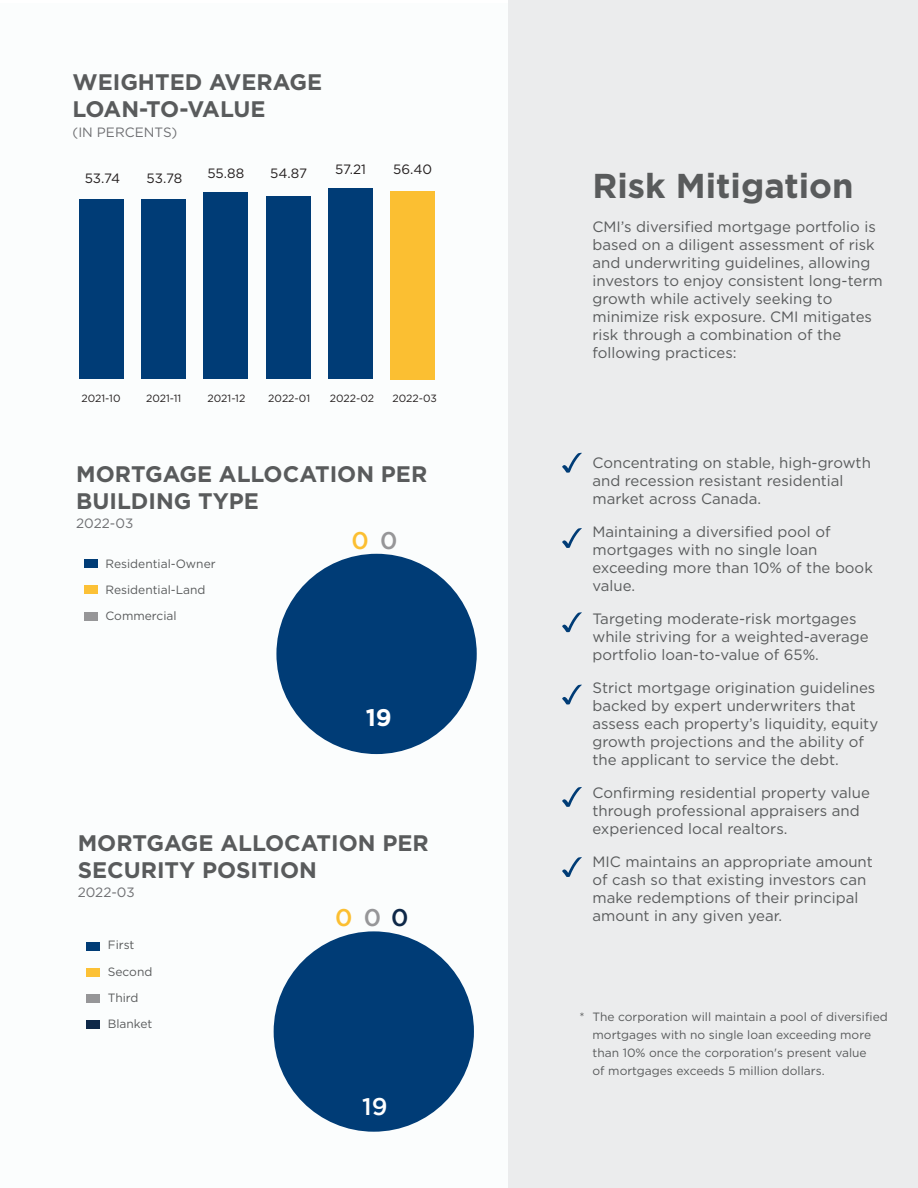
<style>
.page{position:relative;width:918px;height:1188px;background:#fff}
.page>*{position:absolute;margin:0;border:0;box-sizing:border-box;transform-origin:0 0}
.t1{font:700 34.5px "Gotham";color:#595b5c}
.t2{font:500 24px "Gotham";color:#fbbf32}
.t3{font:500 24px "Gotham";color:#fff}
.t4{font:700 24px "Gotham";color:#fff}
.t5{font:700 22.5px/27px "Gotham";color:#595b5c}
.t6{font:15px/18px "Gotham";color:#595b5c}
.t7{font:13.5px "Gotham";color:#241f1f}
.t8{font:13.5px "Gotham";color:#6f7073}
.t9{font:12px/26.2px "Gotham";color:#595b5c}
.t10{font:10.5px "Gotham";color:#241f1f}
.s1{color:#969698}
.s2{color:#0e2848}
</style>
<div class="page">
<div style="left:0;top:4px;width:917px;height:1184px;background:#fbfdfd"></div>
<div style="left:509px;top:0;width:409px;height:1188px;background:#ebeced"></div>
<div style="left:274px;top:931px;width:200px;height:201px;background:#003c76;border-radius:100px"></div>
<div style="left:87px;top:969px;width:13px;height:8px;background:#fcc136"></div>
<div style="left:87px;top:994px;width:13px;height:8px;background:#969698"></div>
<div style="left:87px;top:1020px;width:13px;height:8px;background:#0e2848"></div>
<div style="left:87px;top:943px;width:13px;height:8px;background:#003c76"></div>
<div style="left:276px;top:554px;width:201px;height:200px;background:#003c76;border-radius:100px"></div>
<svg style="left:562px;top:453px;width:20px;height:20px"></svg>
<svg style="left:562px;top:528px;width:20px;height:20px"></svg>
<svg style="left:562px;top:612px;width:20px;height:20px"></svg>
<svg style="left:562px;top:685px;width:20px;height:19px"></svg>
<svg style="left:562px;top:787px;width:20px;height:20px"></svg>
<svg style="left:562px;top:857px;width:20px;height:20px"></svg>
<div style="left:79px;top:200px;width:45px;height:179px;background:#003c76"></div>
<div style="left:141px;top:200px;width:45px;height:179px;background:#003c76"></div>
<div style="left:203px;top:193px;width:45px;height:186px;background:#003c76"></div>
<div style="left:266px;top:196px;width:45px;height:183px;background:#003c76"></div>
<div style="left:328px;top:188px;width:45px;height:191px;background:#003c76"></div>
<div style="left:390px;top:191px;width:45px;height:188px;background:#fbbf32"></div>
<div style="left:84px;top:559px;width:13px;height:8px;background:#003c76"></div>
<div style="left:84px;top:585px;width:13px;height:9px;background:#fcc136"></div>
<div style="left:84px;top:612px;width:13px;height:8px;background:#969698"></div>
<h3 class="t5" style="left:72px;top:69px;width:251px">WEIGHTED AVERAGE<br>LOAN-TO-VALUE</h3>
<p class="t8" style="left:72px;top:125px;width:107px">(IN PERCENTS)</p>
<p class="t7" style="left:207px;top:165px;width:38px">55.88</p>
<p class="t7" style="left:270px;top:165px;width:39px">54.87</p>
<p class="t7" style="left:335px;top:161px;width:32px">57.21</p>
<p class="t7" style="left:393px;top:162px;width:41px">56.40</p>
<p class="t7" style="left:85px;top:171px;width:37px">53.74</p>
<p class="t7" style="left:147px;top:171px;width:37px">53.78</p>
<p class="t10" style="left:82px;top:392px;width:40px">2021-10</p>
<p class="t10" style="left:146px;top:392px;width:37px">2021-11</p>
<p class="t10" style="left:208px;top:392px;width:39px">2021-12</p>
<p class="t10" style="left:268px;top:392px;width:43px">2022-01</p>
<p class="t10" style="left:330px;top:392px;width:46px">2022-02</p>
<p class="t10" style="left:392px;top:392px;width:46px">2022-03</p>
<h3 class="t5" style="left:76px;top:460px;width:353px">MORTGAGE ALLOCATION PER<br>BUILDING TYPE</h3>
<p class="t8" style="left:76px;top:516px;width:59px">2022-03</p>
<p class="t9" style="left:106px;top:550px;width:112px">Residential-Owner<br>Residential-Land<br>Commercial</p>
<h2 class="t2" style="left:352px;top:527px;width:47px">0 <span class="s1">0</span></h2>
<h2 class="t4" style="left:366px;top:702px;width:28px">19</h2>
<h3 class="t5" style="left:78px;top:829px;width:353px">MORTGAGE ALLOCATION PER<br>SECURITY POSITION</h3>
<p class="t8" style="left:78px;top:885px;width:59px">2022-03</p>
<p class="t9" style="left:108px;top:932px;width:46px">First<br>Second<br>Third<br>Blanket</p>
<h2 class="t2" style="left:335px;top:904px;width:75px">0<span class="s1">0</span><span class="s2">0</span></h2>
<h2 class="t3" style="left:362px;top:1093px;width:27px">19</h2>
<h1 class="t1" style="left:592px;top:163px;width:263px">Risk Mitigation</h1>
<p class="t6" style="left:592px;top:218px;width:292px">CMI’s diversified mortgage portfolio is based on a diligent assessment of risk and underwriting guidelines, allowing investors to enjoy consistent long-term growth while actively seeking to minimize risk exposure. CMI mitigates risk through a combination of the following practices:</p>
<p class="t6" style="left:592px;top:454px;width:280px">Concentrating on stable, high-growth and recession resistant residential market across Canada.</p>
<p class="t6" style="left:592px;top:523px;width:282px">Maintaining a diversified pool of mortgages with no single loan exceeding more than 10% of the book value.</p>
<p class="t6" style="left:592px;top:610px;width:278px">Targeting moderate-risk mortgages while striving for a weighted-average portfolio loan-to-value of 65%.</p>
<p class="t6" style="left:592px;top:679px;width:287px">Strict mortgage origination guidelines backed by expert underwriters that assess each property’s liquidity, equity growth projections and the ability of the applicant to service the debt.</p>
<p class="t6" style="left:592px;top:784px;width:279px">Confirming residential property value through professional appraisers and experienced local realtors.</p>
<p class="t6" style="left:592px;top:853px;width:282px">MIC maintains an appropriate amount of cash so that existing investors can make redemptions of their principal amount in any given year.</p>
<p class="t9" style="left:593px;top:1008px;width:297px;line-height:18px;text-indent:-13px">* The corporation will maintain a pool of diversified mortgages with no single loan exceeding more than 10% once the corporation's present value<br>of mortgages exceeds 5 million dollars.</p>
</div>
